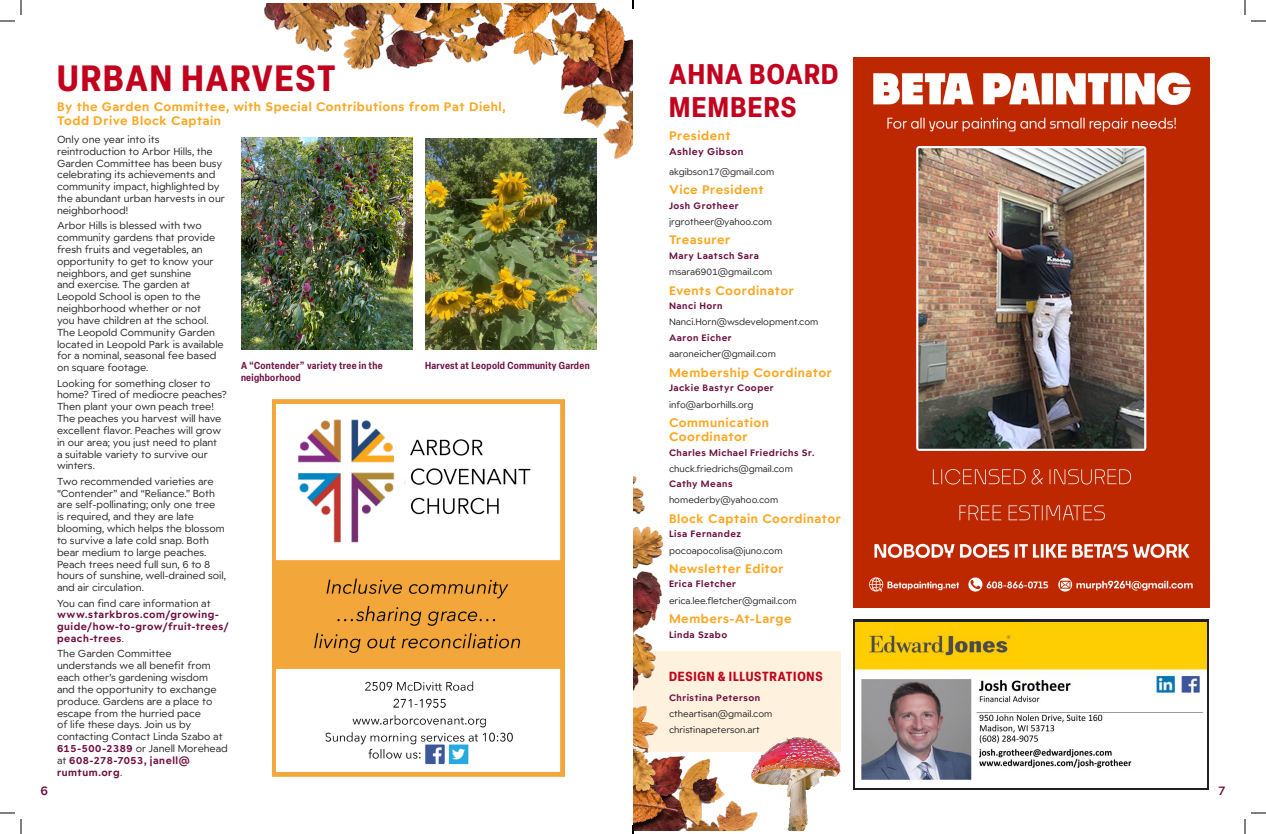
<style>
.page{position:relative;width:1266px;height:834px;background:#fff}
.page>*{position:absolute;margin:0;border:0;box-sizing:border-box;transform-origin:0 0}
.t1{font:700 condensed 36px "Elza";letter-spacing:.055em;color:#c1031e}
.t2{font:700 condensed 28px/33.6px "Elza";letter-spacing:.05em;color:#c1031e}
.Name{font:700 condensed 13px "Elza";letter-spacing:.06em;color:#c1031e}
.Name-2{font:700 12px/14.4px "Widescreen";letter-spacing:.045em;color:#fba722}
.t3{font:600 12px "Widescreen";color:#6d0f40}
.Photo_Caption_Cutlin{font:600 condensed 10px "Elza";letter-spacing:.03em;color:#6d0f40}
.Small_Copy{font:9.9px/11.8px "Widescreen";color:#231f20}
.Small_Copy-2{font:700 9.9px/11.8px "Widescreen";letter-spacing:.05em;color:#6d0f40}
.Copy_W_Spaces{font:700 9.5px "Widescreen";letter-spacing:.055em;color:#6d0f40}
.Copy_W_Spaces-2{font:9px "Widescreen";color:#231f20}
.Copy_W_Spaces-3{font:700 9px "Widescreen";letter-spacing:.055em;color:#6d0f40}
.s1{font-weight:400;color:#231f20}
.s2{font-weight:700;color:#6d0f40}
</style>
<div class="page">
<img style="left:241px;top:285px;width:172px;height:65px">
<img style="left:425px;top:285px;width:172px;height:65px">
<img style="left:272px;top:399px;width:292px;height:378px">
<img style="left:853px;top:57px;width:356px;height:551px">
<img style="left:241px;top:3px;width:392px;height:282px">
<img style="left:633px;top:376px;width:265px;height:455px">
<img style="left:678px;top:723px;width:171px;height:108px">
<svg style="left:853px;top:620px;width:356px;height:170px;fill:#231f20"></svg>
<img style="left:856px;top:622px;width:350px;height:166px">
<svg style="left:0;top:0;width:22px;height:22px"></svg>
<svg style="left:0;top:812px;width:22px;height:22px"></svg>
<svg style="left:1244px;top:0;width:22px;height:22px"></svg>
<svg style="left:1244px;top:812px;width:22px;height:22px"></svg>
<svg style="left:632px;top:0;width:2px;height:9px"></svg>
<svg style="left:632px;top:825px;width:2px;height:9px"></svg>
<p class="t1" style="left:57px;top:53px;width:280px">URBAN HARVEST</p>
<p class="Name-2" style="left:57px;top:99px;width:450px">By the Garden Committee, with Special Contributions from Pat Diehl,<br>Todd Drive Block Captain</p>
<p class="Small_Copy" style="left:57px;top:133px;width:169px">Only one year into its reintroduction to Arbor Hills, the<br>Garden Committee has been busy celebrating its achievements and community impact, highlighted by the abundant urban harvests in our neighborhood!</p>
<p class="Small_Copy" style="left:57px;top:220px;width:168px">Arbor Hills is blessed with two community gardens that provide fresh fruits and vegetables, an opportunity to get to know your neighbors, and get sunshine<br>and exercise. The garden at<br>Leopold School is open to the neighborhood whether or not<br>you have children at the school.<br>The Leopold Community Garden located in Leopold Park is available for a nominal, seasonal fee based on square footage.</p>
<p class="Small_Copy" style="left:57px;top:377px;width:171px">Looking for something closer to home? Tired of mediocre peaches?<br>Then plant your own peach tree!<br>The peaches you harvest will have excellent flavor. Peaches will grow in our area; you just need to plant<br>a suitable variety to survive our winters.</p>
<p class="Small_Copy" style="left:57px;top:475px;width:170px">Two recommended varieties are “Contender” and “Reliance.” Both are self-pollinating; only one tree<br>is required, and they are late blooming, which helps the blossom to survive a late cold snap. Both bear medium to large peaches.<br>Peach trees need full sun, 6 to 8 hours of sunshine, well-drained soil, and air circulation.</p>
<p class="Small_Copy-2" style="left:57px;top:597px;width:174px"><span class="s1">You can find care information at </span>www.starkbros.com/growing&shy;guide/how-to-grow/fruit-trees/ peach-trees<span class="s1">.</span></p>
<p class="Small_Copy" style="left:57px;top:648px;width:172px">The Garden Committee understands we all benefit from each other’s gardening wisdom and the opportunity to exchange produce. Gardens are a place to escape from the hurried pace<br>of life these days. Join us by contacting Contact Linda Szabo at<br><span class="s2">615-500-2389</span> or Janell Morehead at <span class="s2">608-278-7053, janell@ rumtum.org</span>.</p>
<p class="Photo_Caption_Cutlin" style="left:241px;top:359px;width:143px">A “Contender” variety tree in the</p>
<p class="Photo_Caption_Cutlin" style="left:425px;top:358px;width:166px">Harvest at Leopold Community Garden</p>
<p class="Photo_Caption_Cutlin" style="left:241px;top:371px;width:61px">neighborhood</p>
<p class="t2" style="left:669px;top:56px;width:171px">AHNA BOARD<br>MEMBERS</p>
<p class="Name-2" style="left:669px;top:128px;width:63px">President</p>
<p class="Copy_W_Spaces" style="left:669px;top:145px;width:76px">Ashley Gibson</p>
<p class="Copy_W_Spaces-2" style="left:669px;top:166px;width:107px">akgibson17@gmail.com</p>
<p class="Name-2" style="left:669px;top:182px;width:96px">Vice President</p>
<p class="Copy_W_Spaces-3" style="left:669px;top:199px;width:71px">Josh Grotheer</p>
<p class="Copy_W_Spaces-2" style="left:669px;top:216px;width:105px">jrgrotheer@yahoo.com</p>
<p class="Name-2" style="left:669px;top:233px;width:63px">Treasurer</p>
<p class="Copy_W_Spaces-3" style="left:669px;top:250px;width:92px">Mary Laatsch Sara</p>
<p class="Copy_W_Spaces-2" style="left:669px;top:266px;width:105px">msara6901@gmail.com</p>
<p class="Name-2" style="left:669px;top:283px;width:126px">Events Coordinator</p>
<p class="Copy_W_Spaces-3" style="left:669px;top:300px;width:55px">Nanci Horn</p>
<p class="Copy_W_Spaces-2" style="left:669px;top:316px;width:151px">Nanci.Horn@wsdevelopment.com</p>
<p class="Copy_W_Spaces-3" style="left:669px;top:332px;width:64px">Aaron Eicher</p>
<p class="Copy_W_Spaces-2" style="left:669px;top:348px;width:108px">aaroneicher@gmail.com</p>
<p class="Name-2" style="left:669px;top:365px;width:165px">Membership Coordinator</p>
<p class="Copy_W_Spaces-3" style="left:669px;top:382px;width:106px">Jackie Bastyr Cooper</p>
<p class="Copy_W_Spaces-2" style="left:669px;top:398px;width:86px">info@arborhills.org</p>
<p class="Name-2" style="left:669px;top:415px;width:101px">Communication<br>Coordinator</p>
<p class="Copy_W_Spaces-3" style="left:669px;top:447px;width:147px">Charles Michael Friedrichs Sr.</p>
<p class="Copy_W_Spaces-2" style="left:669px;top:462px;width:125px">chuck.friedrichs@gmail.com</p>
<p class="Copy_W_Spaces-3" style="left:669px;top:478px;width:65px">Cathy Means</p>
<p class="Copy_W_Spaces-2" style="left:669px;top:494px;width:111px">homederby@yahoo.com</p>
<p class="Name-2" style="left:669px;top:511px;width:173px">Block Captain Coordinator</p>
<p class="Copy_W_Spaces-3" style="left:669px;top:528px;width:74px">Lisa Fernandez</p>
<p class="Copy_W_Spaces-2" style="left:669px;top:544px;width:115px">pocoapocolisa@juno.com</p>
<p class="Name-2" style="left:669px;top:561px;width:116px">Newsletter Editor</p>
<p class="Copy_W_Spaces-3" style="left:669px;top:578px;width:69px">Erica Fletcher</p>
<p class="Copy_W_Spaces-2" style="left:669px;top:595px;width:129px">erica.lee.fletcher@gmail.com</p>
<p class="Name-2" style="left:669px;top:611px;width:124px">Members-At-Large</p>
<p class="Copy_W_Spaces-3" style="left:669px;top:628px;width:60px">Linda Szabo</p>
<p class="Name" style="left:669px;top:667px;width:155px">DESIGN &amp; ILLUSTRATIONS</p>
<p class="Copy_W_Spaces-3" style="left:669px;top:692px;width:93px">Christina Peterson</p>
<p class="Copy_W_Spaces-2" style="left:669px;top:707px;width:105px">ctheartisan@gmail.com</p>
<p class="Copy_W_Spaces-2" style="left:669px;top:723px;width:92px">christinapeterson.art</p>
<p class="t3" style="left:40px;top:782px;width:9px">6</p>
<p class="t3" style="left:1218px;top:782px;width:9px">7</p>
</div>
